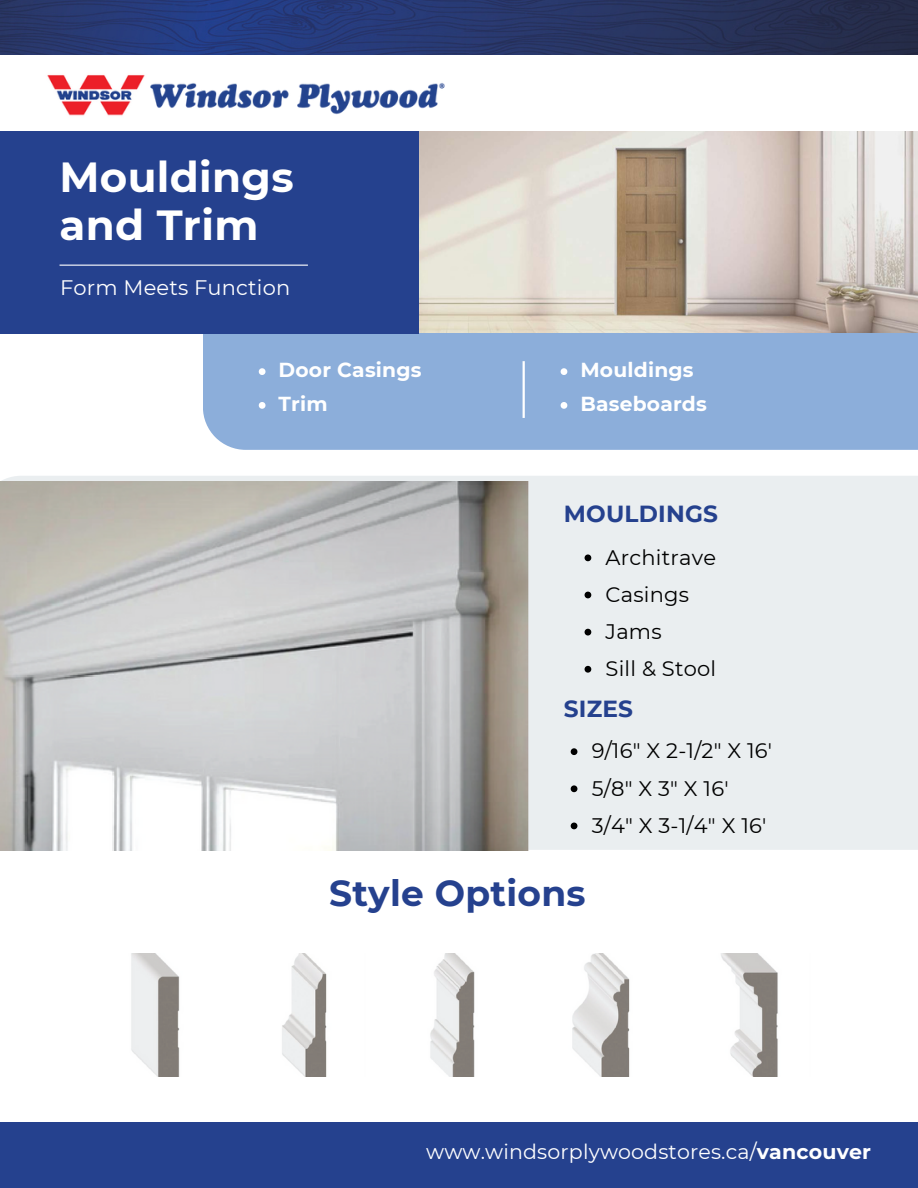
<style>
.page{position:relative;width:918px;height:1188px;background:#fff}
.page>*{position:absolute;margin:0;border:0;box-sizing:border-box;transform-origin:0 0}
.t1{font:700 42px "Montserrat";letter-spacing:.01em;color:#fff}
.t2{font:700 36px "Montserrat";letter-spacing:.01em;color:#25418e}
.t3{font:700 23.25px "Montserrat";letter-spacing:.01em;color:#25418e}
.t4{font:21px "Montserrat";letter-spacing:.01em;color:#000}
.t5{font:21px "Montserrat";letter-spacing:.01em;color:#fff}
.t6{font:20.55px "Montserrat";letter-spacing:.01em;color:#fff}
.t7{font:700 20.25px "Montserrat";letter-spacing:.01em;color:#fff}
.s1{font-weight:700}
</style>
<div class="page">
<div style="left:203px;top:333px;width:715px;height:117px;background:#8caeda"></div>
<img style="left:419px;top:131px;width:499px;height:202px">
<img style="left:0;top:0;width:918px;height:55px">
<img style="left:47px;top:75px;width:398px;height:41px">
<div style="left:0;top:1123px;width:918px;height:65px;background:#25418e"></div>
<div style="left:0;top:131px;width:419px;height:202px;background:#25418e"></div>
<hr style="left:60px;top:265px;width:248px;height:1px;background:#fff">
<svg style="left:259px;top:368px;width:7px;height:7px"></svg>
<svg style="left:259px;top:402px;width:7px;height:7px"></svg>
<svg style="left:561px;top:368px;width:6px;height:7px"></svg>
<svg style="left:561px;top:402px;width:6px;height:7px"></svg>
<hr style="left:523px;top:361px;width:2px;height:57px;background:#fff">
<img style="left:131px;top:954px;width:49px;height:122px">
<img style="left:282px;top:954px;width:45px;height:122px">
<img style="left:430px;top:954px;width:45px;height:122px">
<img style="left:572px;top:954px;width:58px;height:122px">
<img style="left:721px;top:954px;width:57px;height:122px">
<div style="left:2px;top:476px;width:916px;height:374px;background:#eaeef0"></div>
<img style="left:0;top:481px;width:528px;height:369px">
<svg style="left:585px;top:555px;width:6px;height:6px"></svg>
<svg style="left:585px;top:592px;width:6px;height:6px"></svg>
<svg style="left:585px;top:629px;width:6px;height:7px"></svg>
<svg style="left:585px;top:666px;width:6px;height:7px"></svg>
<svg style="left:571px;top:748px;width:6px;height:7px"></svg>
<svg style="left:571px;top:785px;width:6px;height:7px"></svg>
<svg style="left:571px;top:823px;width:6px;height:6px"></svg>
<p class="t1" style="left:59px;top:152px;width:236px">Mouldings</p>
<p class="t1" style="left:59px;top:199px;width:200px">and Trim</p>
<p class="t5" style="left:60px;top:275px;width:232px">Form Meets Function</p>
<p class="t7" style="left:279px;top:358px;width:145px">Door Casings</p>
<p class="t7" style="left:279px;top:391px;width:51px">Trim</p>
<p class="t7" style="left:580px;top:358px;width:115px">Mouldings</p>
<p class="t7" style="left:580px;top:391px;width:128px">Baseboards</p>
<p class="t3" style="left:564px;top:500px;width:155px">MOULDINGS</p>
<p class="t4" style="left:606px;top:544px;width:112px">Architrave</p>
<p class="t4" style="left:606px;top:581px;width:85px">Casings</p>
<p class="t4" style="left:606px;top:619px;width:58px">Jams</p>
<p class="t4" style="left:606px;top:656px;width:112px">Sill &amp; Stool</p>
<p class="t3" style="left:564px;top:694px;width:71px">SIZES</p>
<p class="t4" style="left:592px;top:738px;width:182px">9/16" X 2-1/2" X 16'</p>
<p class="t4" style="left:592px;top:775px;width:138px">5/8" X 3" X 16'</p>
<p class="t4" style="left:592px;top:812px;width:176px">3/4" X 3-1/4" X 16'</p>
<p class="t2" style="left:329px;top:871px;width:258px">Style Options</p>
<p class="t6" style="left:426px;top:1139px;width:446px">www.windsorplywoodstores.ca/<span class="s1">vancouver</span></p>
</div>
